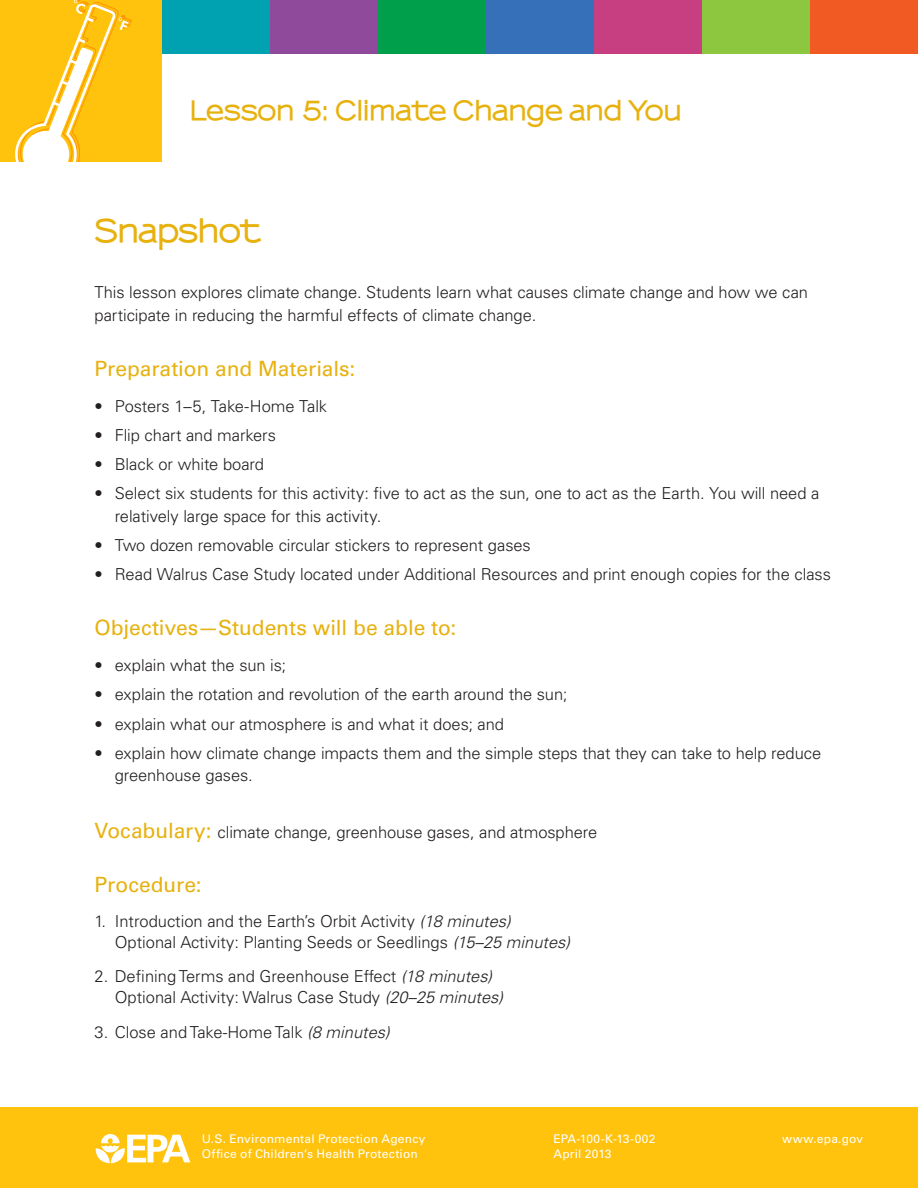
<style>
.page{position:relative;width:918px;height:1188px;background:#fff}
.page>*{position:absolute;margin:0;border:0;box-sizing:border-box;transform-origin:0 0}
.t1{font:800 30px "Sansumi";letter-spacing:-.02em;color:#e7b10e}
.t2{font:800 25.5px "Sansumi";letter-spacing:-.01em;color:#e7b10e}
.t3{font:21px "Univers LT Std";color:#e7b10e}
.Lbody{font:300 16.5px/29.2px "Univers LT Std";letter-spacing:-.005em;color:#231f20}
.t4{font:12px "Univers LT Std";letter-spacing:.015em;color:#fff}
.s1{font-weight:400;font-size:21px;color:#e7b10e}
.s2{font-style:italic}
</style>
<div class="page">
<div style="left:0;top:1107px;width:918px;height:81px;background:#ffc20d"></div>
<div style="left:702px;top:0;width:108px;height:54px;background:#8dc73f"></div>
<div style="left:594px;top:0;width:108px;height:54px;background:#c83f81"></div>
<div style="left:486px;top:0;width:108px;height:54px;background:#3570b8"></div>
<div style="left:810px;top:0;width:108px;height:54px;background:#f15a22"></div>
<div style="left:378px;top:0;width:108px;height:54px;background:#009f4c"></div>
<div style="left:270px;top:0;width:108px;height:54px;background:#904a9c"></div>
<div style="left:162px;top:0;width:108px;height:54px;background:#00a2b2"></div>
<div style="left:0;top:0;width:162px;height:162px;background:#ffc20d"></div>
<svg style="left:15px;top:0;width:117px;height:162px"></svg>
<svg style="left:95px;top:1134px;width:95px;height:29px"></svg>
<h2 class="t2" style="left:189px;top:96px;width:494px">Lesson 5: Climate Change and You</h2>
<h1 class="t1" style="left:94px;top:213px;width:167px">Snapshot</h1>
<p class="Lbody" style="left:94px;top:281px;width:715px;line-height:22.5px">This lesson explores climate change. Students learn what causes climate change and how we can participate in reducing the harmful effects of climate change.</p>
<h2 class="t3" style="left:94px;top:356px;width:262px">Preparation and Materials:</h2>
<p class="Lbody" style="left:94px;top:391px;width:10px;text-align:justify">• • • •</p>
<p class="Lbody" style="left:115px;top:391px;width:214px">Posters 1–5, Take-Home Talk</p>
<p class="Lbody" style="left:115px;top:420px;width:163px">Flip chart and markers</p>
<p class="Lbody" style="left:115px;top:450px;width:151px">Black or white board</p>
<p class="Lbody" style="left:115px;top:482px;width:706px;line-height:22.5px">Select six students for this activity: five to act as the sun, one to act as the Earth. You will need a relatively large space for this activity.</p>
<p class="Lbody" style="left:115px;top:531px;width:418px">Two dozen removable circular stickers to represent gases</p>
<p class="Lbody" style="left:115px;top:560px;width:718px">Read Walrus Case Study located under Additional Resources and print enough copies for the class</p>
<h2 class="t3" style="left:94px;top:615px;width:363px">Objectives—Students will be able to:</h2>
<p class="Lbody" style="left:94px;top:651px;width:10px;text-align:justify">• • • •</p>
<p class="Lbody" style="left:115px;top:651px;width:173px">explain what the sun is;</p>
<p class="Lbody" style="left:94px;top:531px;width:10px">• •</p>
<p class="Lbody" style="left:115px;top:680px;width:454px">explain the rotation and revolution of the earth around the sun;</p>
<p class="Lbody" style="left:115px;top:709px;width:391px">explain what our atmosphere is and what it does; and</p>
<p class="Lbody" style="left:115px;top:742px;width:708px;line-height:22.5px">explain how climate change impacts them and the simple steps that they can take to help reduce greenhouse gases.</p>
<p class="Lbody" style="left:94px;top:817px;width:504px"><span class="s1">Vocabulary:</span> climate change, greenhouse gases, and atmosphere</p>
<h2 class="t3" style="left:94px;top:872px;width:109px">Procedure:</h2>
<p class="Lbody" style="left:94px;top:906px;width:13px">1.</p>
<p class="Lbody" style="left:115px;top:911px;width:457px;line-height:21px">Introduction and the Earth’s Orbit Activity <span class="s2">(18 minutes)<br></span>Optional Activity: Planting Seeds or Seedlings <span class="s2">(15–25 minutes)</span></p>
<p class="Lbody" style="left:94px;top:962px;width:399px">2. Defining Terms and Greenhouse Effect <span class="s2">(18 minutes)</span></p>
<p class="Lbody" style="left:115px;top:983px;width:390px">Optional Activity: Walrus Case Study <span class="s2">(20–25 minutes)</span></p>
<p class="Lbody" style="left:94px;top:1017px;width:297px">3. Close and Take-Home Talk <span class="s2">(8 minutes)</span></p>
<p class="t4" style="left:202px;top:1131px;width:225px">U.S. Environmental Protection Agency</p>
<p class="t4" style="left:202px;top:1146px;width:218px">Office of Children’s Health Protection</p>
<p class="t4" style="left:553px;top:1131px;width:104px">EPA-100-K-13-002</p>
<p class="t4" style="left:553px;top:1146px;width:60px">April 2013</p>
<p class="t4" style="left:782px;top:1131px;width:83px">www.epa.gov</p>
</div>
